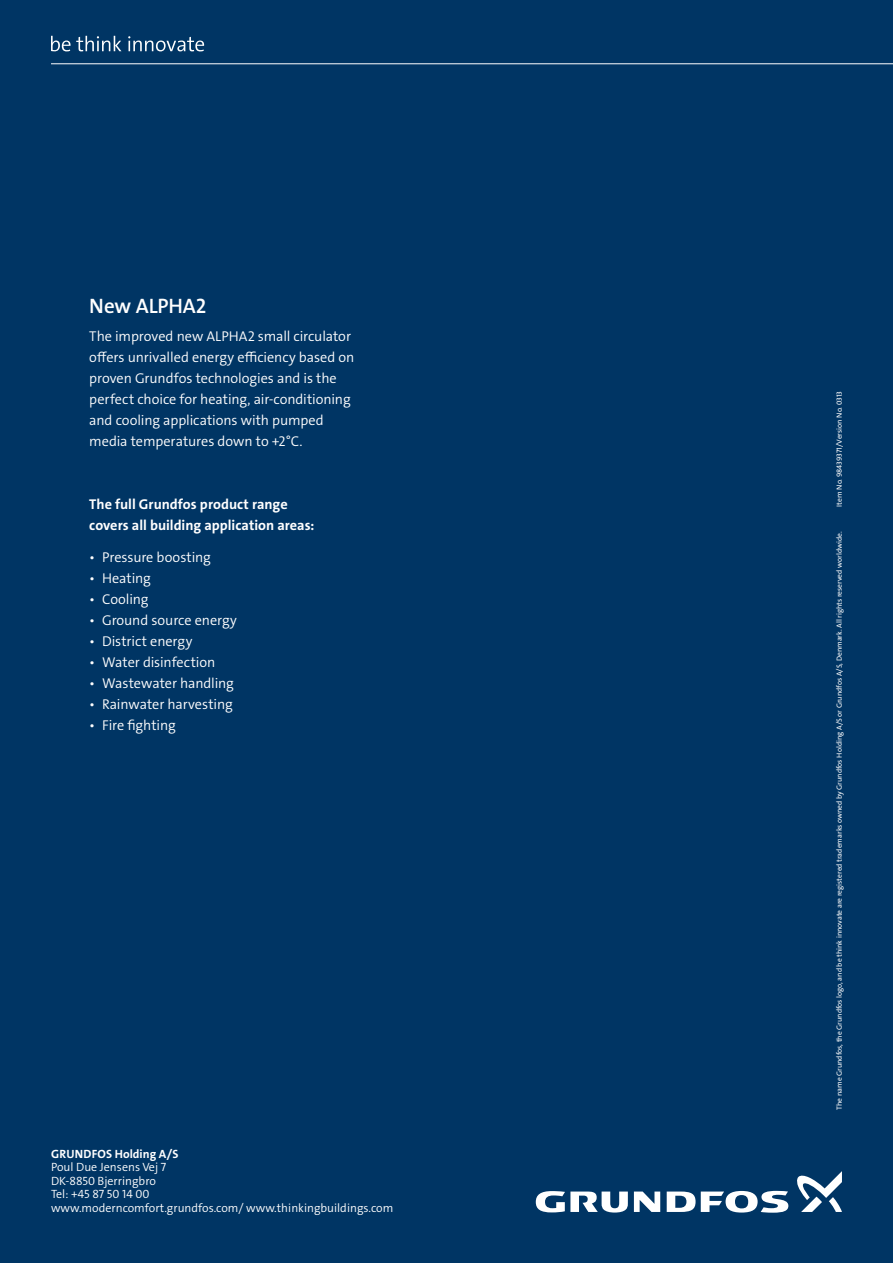
<style>
.page{position:relative;width:893px;height:1263px;background:#003564}
.page>*{position:absolute;margin:0;border:0;box-sizing:border-box;transform-origin:0 0}
.t1{font:21px "Grundfos The Sans V2 OT 6 SB";letter-spacing:-.005em;color:#fff}
.t2{font:14.25px/21px "Grundfos The Sans V2 OT 4 SL";letter-spacing:-.005em;color:#fff}
.t3{font:14.25px/21px "Grundfos The Sans V2 OT 7 B";color:#fff}
.t4{font:12px/13.5px "Grundfos The Sans V2 OT 4 SL";color:#fff}
.t5{font:12px "Grundfos The Sans V2 OT 7 B";color:#fff}
.t6{font:7.5px "Grundfos The Sans V2 OT 5 R";color:#fff}
</style>
<div class="page">
<hr style="left:51px;top:63px;width:842px;height:1px;background:#fff">
<svg style="left:51px;top:36px;width:153px;height:15px"></svg>
<svg style="left:634px;top:1191px;width:26px;height:21px"></svg>
<svg style="left:536px;top:1191px;width:92px;height:21px"></svg>
<svg style="left:667px;top:1191px;width:121px;height:22px"></svg>
<svg style="left:797px;top:1171px;width:45px;height:41px"></svg>
<h1 class="t1" style="left:89px;top:293px;width:119px">New ALPHA2</h1>
<p class="t2" style="left:89px;top:326px;width:267px">The improved new ALPHA2 small circulator offers unrivalled energy efficiency based on proven Grundfos technologies and is the perfect choice for heating, air-conditioning and cooling applications with pumped media temperatures down to +2°C.</p>
<p class="t3" style="left:89px;top:494px;width:227px">The full Grundfos product range covers all building application areas:</p>
<p class="t2" style="left:89px;top:546px;width:123px">• Pressure boosting</p>
<p class="t2" style="left:89px;top:567px;width:63px">• Heating</p>
<p class="t2" style="left:89px;top:588px;width:61px">• Cooling</p>
<p class="t2" style="left:89px;top:609px;width:149px">• Ground source energy</p>
<p class="t2" style="left:89px;top:630px;width:105px">• District energy</p>
<p class="t2" style="left:89px;top:651px;width:128px">• Water disinfection</p>
<p class="t2" style="left:89px;top:672px;width:146px">• Wastewater handling</p>
<p class="t2" style="left:89px;top:693px;width:145px">• Rainwater harvesting</p>
<p class="t2" style="left:89px;top:714px;width:88px">• Fire fighting</p>
<p class="t5" style="left:51px;top:1146px;width:17px">Grun</p>
<p class="t5" style="left:84px;top:1146px;width:95px">dfos Holding A/S</p>
<p class="t4" style="left:51px;top:1161px;width:344px">Poul Due Jensens Vej 7<br>DK-8850 Bjerringbro<br>Tel: +45 87 50 14 00<br>www.moderncomfort.grundfos.com/ www.thinkingbuildings.com</p>
<p class="t6" style="left:835px;top:506px;width:117px;rotate:-90deg">Item No. 98439371/Version No. 0313</p>
<p class="t6" style="left:835px;top:1110px;width:580px;rotate:-90deg">The name Grundfos, the Grundfos logo, and be think innovate are registered trademarks owned by Grundfos Holding A/S or Grundfos A/S, Denmark. All rights reserved worldwide.</p>
</div>
